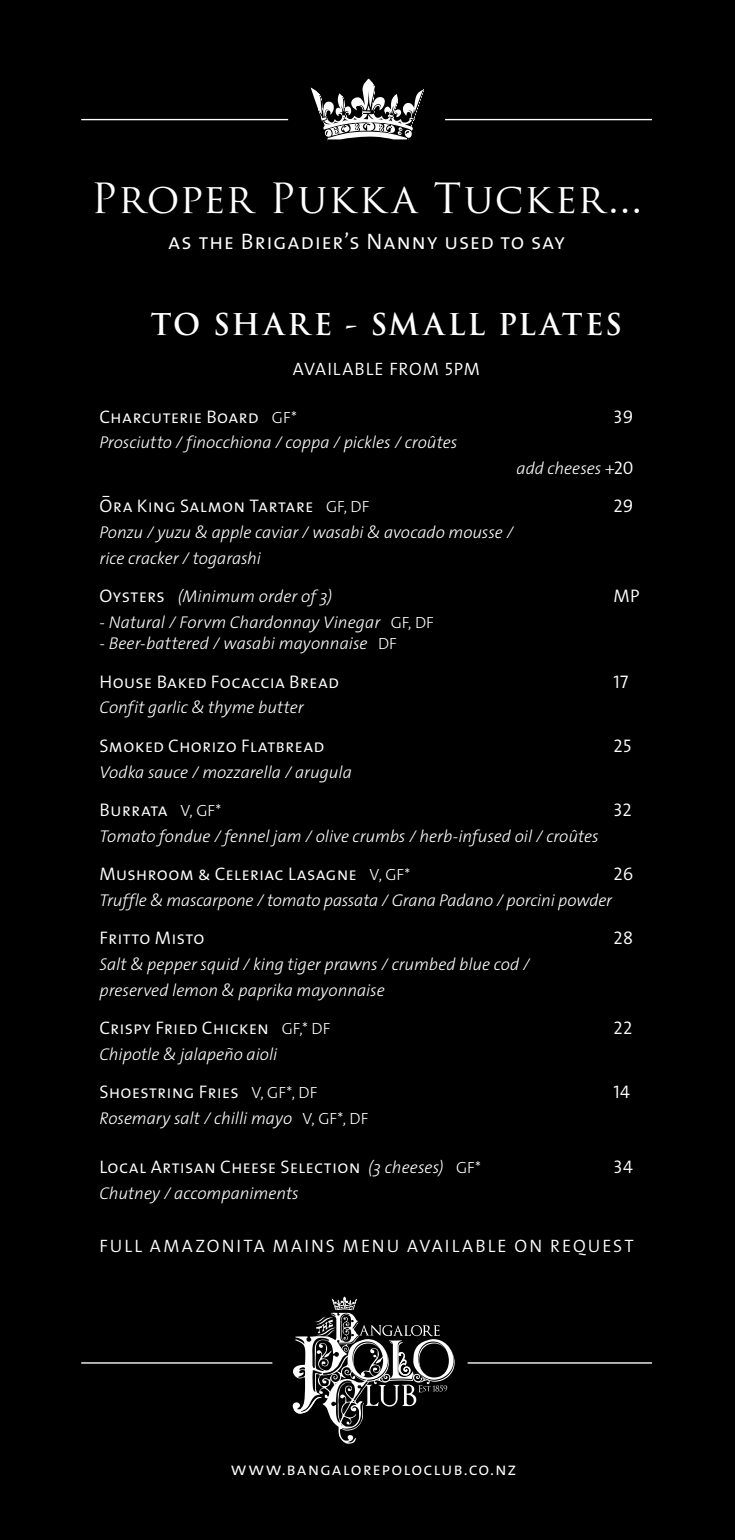
<style>
.page{position:relative;width:735px;height:1540px;background:#fff}
.page>*{position:absolute;margin:0;border:0;box-sizing:border-box;transform-origin:0 0}
.t1{font:40.5px "Trajan Pro";letter-spacing:.03em;color:#fff}
.t2{font:700 29.25px "Trajan Pro";letter-spacing:.075em;color:#fff}
.t3{font:22.5px "The Sans Semi Light Caps";letter-spacing:.03em;color:#fff}
.t4{font:18.22px "The Sans Semi Light Caps";letter-spacing:.01em;color:#fff}
.t5{font:18px "The Sans Semi Light Caps";letter-spacing:.115em;color:#fff}
.t6{font:18px "The Sans Semi Light Caps";letter-spacing:.055em;color:#fff}
.t7{font:18px "The Sans Semi Light Caps";letter-spacing:.05em;color:#fff}
.t8{font:italic 300 17.1px/25.7px "The Sans";letter-spacing:-.005em;color:#fff}
.s1{font-family:"The Sans";font-weight:300;font-size:16.2px}
.s2{font-family:"The Sans Semi Light Caps";font-weight:400;font-style:normal;font-size:18.22px}
.s3{font-style:normal;font-size:16.2px}
.s4{font-family:"The Sans Trial";font-style:normal;font-size:16.2px}
.s5{font-family:"The Sans";font-weight:300;font-style:italic;font-size:17.1px}
</style>
<div class="page">
<div style="left:0;top:0;width:734px;height:1539px;background:#000"></div>
<hr style="left:81px;top:119px;width:207px;height:1px;background:#fff">
<hr style="left:444px;top:119px;width:207px;height:1px;background:#fff">
<hr style="left:81px;top:1361px;width:191px;height:2px;background:#fff">
<hr style="left:467px;top:1361px;width:184px;height:2px;background:#fff">
<svg style="left:310px;top:79px;width:114px;height:62px"></svg>
<svg style="left:292px;top:1296px;width:162px;height:147px"></svg>
<h1 class="t1" style="left:91px;top:173px;width:551px">Proper Pukka Tucker...</h1>
<h3 class="t3" style="left:168px;top:222px;width:398px">as the Brigadier’s Nanny used to say</h3>
<h2 class="t2" style="left:151px;top:306px;width:472px">TO SHARE - SMALL PLATES</h2>
<p class="t7" style="left:292px;top:354px;width:189px">AVAILABLE FROM 5PM</p>
<p class="t4" style="left:99px;top:401px;width:199px">Charcuterie Board <span class="s1">GF*</span></p>
<p class="t4" style="left:613px;top:401px;width:21px">39</p>
<p class="t8" style="left:99px;top:429px;width:359px">Prosciutto / finocchiona / coppa / pickles / croûtes</p>
<p class="t8" style="left:516px;top:454px;width:118px">add cheeses +<span class="s2">20</span></p>
<p class="t4" style="left:99px;top:491px;width:271px">Ora King Salmon Tartare <span class="s1">GF, DF</span></p>
<p class="t4" style="left:613px;top:491px;width:21px">29</p>
<p class="t8" style="left:99px;top:519px;width:415px">Ponzu / yuzu &amp; apple caviar / wasabi &amp; avocado mousse / rice cracker / togarashi</p>
<p class="t8" style="left:99px;top:583px;width:234px"><span class="s2">Oysters</span> (Minimum order of 3)</p>
<p class="t4" style="left:613px;top:581px;width:28px">MP</p>
<p class="t8" style="left:99px;top:608px;width:336px">- Natural / Forvm Chardonnay Vinegar <span class="s3">GF, DF</span></p>
<p class="t8" style="left:99px;top:630px;width:299px">- Beer-battered / wasabi mayonnaise <span class="s4">DF</span></p>
<p class="t4" style="left:99px;top:666px;width:241px">House Baked Focaccia Bread</p>
<p class="t4" style="left:613px;top:666px;width:16px">17</p>
<p class="t8" style="left:99px;top:694px;width:206px">Confit garlic &amp; thyme butter</p>
<p class="t4" style="left:99px;top:730px;width:226px">Smoked Chorizo Flatbread</p>
<p class="t4" style="left:613px;top:730px;width:19px">25</p>
<p class="t8" style="left:99px;top:758px;width:254px">Vodka sauce / mozzarella / arugula</p>
<p class="t4" style="left:99px;top:794px;width:123px">Burrata <span class="s1">V, GF*</span></p>
<p class="t4" style="left:613px;top:794px;width:20px">32</p>
<p class="t8" style="left:99px;top:822px;width:500px">Tomato fondue / fennel jam / olive crumbs / herb-infused oil / croûtes</p>
<p class="t4" style="left:99px;top:859px;width:312px">Mushroom &amp; Celeriac Lasagne <span class="s1">V, GF*</span></p>
<p class="t4" style="left:613px;top:859px;width:21px">26</p>
<p class="t8" style="left:99px;top:886px;width:514px">Truffle &amp; mascarpone / tomato passata / Grana Padano / porcini powder</p>
<p class="t4" style="left:99px;top:923px;width:106px">Fritto Misto</p>
<p class="t4" style="left:613px;top:923px;width:21px">28</p>
<p class="t8" style="left:99px;top:950px;width:431px">Salt &amp; pepper squid / king tiger prawns / crumbed blue cod / preserved lemon &amp; paprika mayonnaise</p>
<p class="t4" style="left:99px;top:1012px;width:232px">Crispy Fried Chicken <span class="s1">GF,* DF</span></p>
<p class="t4" style="left:613px;top:1012px;width:20px">22</p>
<p class="t8" style="left:99px;top:1040px;width:179px">Chipotle &amp; jalapeño aioli</p>
<p class="t4" style="left:99px;top:1077px;width:219px">Shoestring Fries <span class="s1">V, GF*, DF</span></p>
<p class="t4" style="left:613px;top:1077px;width:18px">14</p>
<p class="t8" style="left:99px;top:1104px;width:270px">Rosemary salt / chilli mayo <span class="s3">V, GF*, DF</span></p>
<p class="t4" style="left:99px;top:1151px;width:383px">Local Artisan Cheese Selection <span class="s5">(3 cheeses)</span> <span class="s1">GF*</span></p>
<p class="t4" style="left:613px;top:1151px;width:21px">34</p>
<p class="t8" style="left:99px;top:1179px;width:201px">Chutney / accompaniments</p>
<p class="t5" style="left:99px;top:1231px;width:535px">FULL AMAZONITA MAINS MENU AVAILABLE ON REQUEST</p>
<p class="t6" style="left:231px;top:1453px;width:286px">www.bangalorepoloclub.co.nz</p>
</div>
